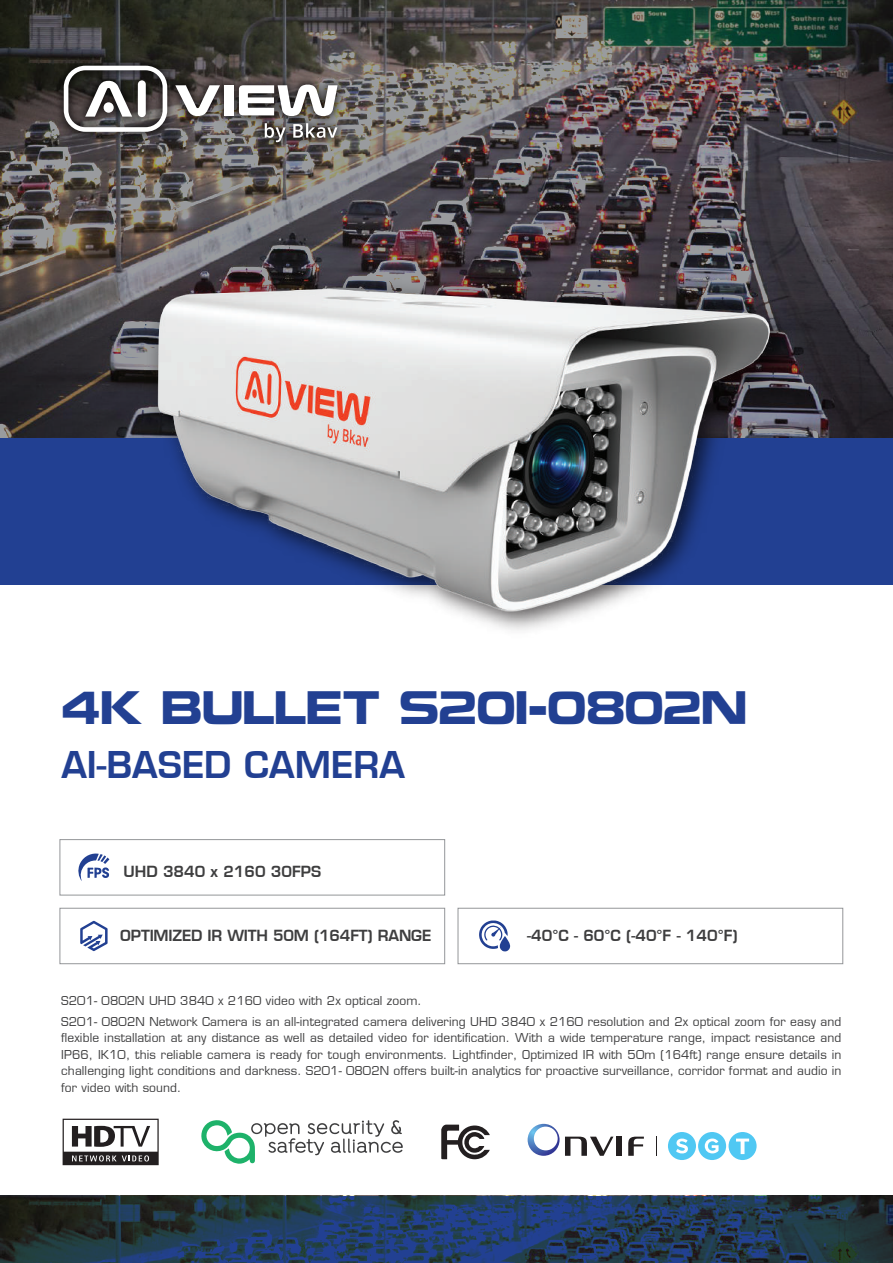
<style>
.page{position:relative;width:893px;height:1263px;background:#fff}
.page>*{position:absolute;margin:0;border:0;box-sizing:border-box;transform-origin:0 0}
.t1{font:41.7px "UTM Nokia";color:#224092;scale:.91 1}
.t2{font:600 36px "Eurostile LT Std";color:#224092}
.t3{font:600 15px "Eurostile LT Std";letter-spacing:-.01em;color:#3e3e3f}
.t4{font:12px/16.5px "Eurostile LT Std";letter-spacing:.01em;color:#3e3e3f}
</style>
<div class="page">
<svg style="left:0;top:1196px;width:893px;height:67px;background:#213852"></svg>
<div style="left:60px;top:839px;width:385px;height:56px;border:1px solid #949699"></div>
<div style="left:458px;top:908px;width:385px;height:56px;border:1px solid #949699"></div>
<img style="left:0;top:0;width:893px;height:438px">
<div style="left:0;top:438px;width:893px;height:147px;background:#224092"></div>
<svg style="left:78px;top:853px;width:31px;height:28px"></svg>
<svg style="left:479px;top:920px;width:31px;height:31px"></svg>
<svg style="left:80px;top:921px;width:28px;height:30px"></svg>
<div style="left:60px;top:908px;width:385px;height:56px;border:1px solid #949699"></div>
<img style="left:76px;top:230px;width:777px;height:401px">
<svg style="left:63px;top:1119px;width:96px;height:46px"></svg>
<div style="left:616px;top:1137px;width:6px;height:19px;background:#231f20"></div>
<svg style="left:628px;top:1136px;width:16px;height:20px"></svg>
<div style="left:698px;top:1132px;width:28px;height:28px;background:#50c8f3;border-radius:50%"></div>
<div style="left:668px;top:1132px;width:28px;height:28px;background:#50c8f3;border-radius:50%"></div>
<svg style="left:676px;top:1138px;width:12px;height:15px"></svg>
<svg style="left:705px;top:1138px;width:14px;height:15px"></svg>
<div style="left:729px;top:1132px;width:28px;height:28px;background:#50c8f3;border-radius:50%"></div>
<svg style="left:736px;top:1138px;width:13px;height:16px"></svg>
<svg style="left:528px;top:1124px;width:85px;height:32px"></svg>
<svg style="left:201px;top:1120px;width:202px;height:44px"></svg>
<svg style="left:441px;top:1124px;width:49px;height:35px"></svg>
<img style="left:50px;top:51px;width:302px;height:105px">
<svg style="left:175px;top:85px;width:45px;height:31px"></svg>
<div style="left:224px;top:85px;width:9px;height:30px;background:#fff"></div>
<svg style="left:239px;top:84px;width:98px;height:32px"></svg>
<svg style="left:64px;top:66px;width:103px;height:66px"></svg>
<svg style="left:265px;top:123px;width:21px;height:19px"></svg>
<svg style="left:293px;top:123px;width:44px;height:15px"></svg>
<h1 class="t1" style="left:61px;top:672px;width:755px">4K Bullet S201-0802N</h1>
<h2 class="t2" style="left:61px;top:735px;width:345px">AI-BASED CAMERA</h2>
<p class="t3" style="left:124px;top:859px;width:199px">UHD 3840 x 2160 30FPS</p>
<p class="t3" style="left:120px;top:923px;width:312px">OPTIMIZED IR WITH 50M (164FT) RANGE</p>
<p class="t3" style="left:527px;top:923px;width:212px">-40°C - 60°C (-40°F - 140°F)</p>
<p class="t4" style="left:61px;top:989px;width:782px;line-height:21px">S201- 0802N UHD 3840 x 2160 video with 2x optical zoom.<br>S201- 0802N Network Camera is an all-integrated camera delivering UHD 3840 x 2160 resolution and 2x optical zoom for easy and</p>
<p class="t4" style="left:61px;top:1029px;width:782px;text-align:justify">flexible installation at any distance as well as detailed video for identification. With a wide temperature range, impact resistance and IP66, IK10, this reliable camera is ready for tough environments. Lightfinder, Optimized IR with 50m (164ft) range ensure details in challenging light conditions and darkness. S201- 0802N offers built-in analytics for proactive surveillance, corridor format and audio in for video with sound.</p>
</div>
